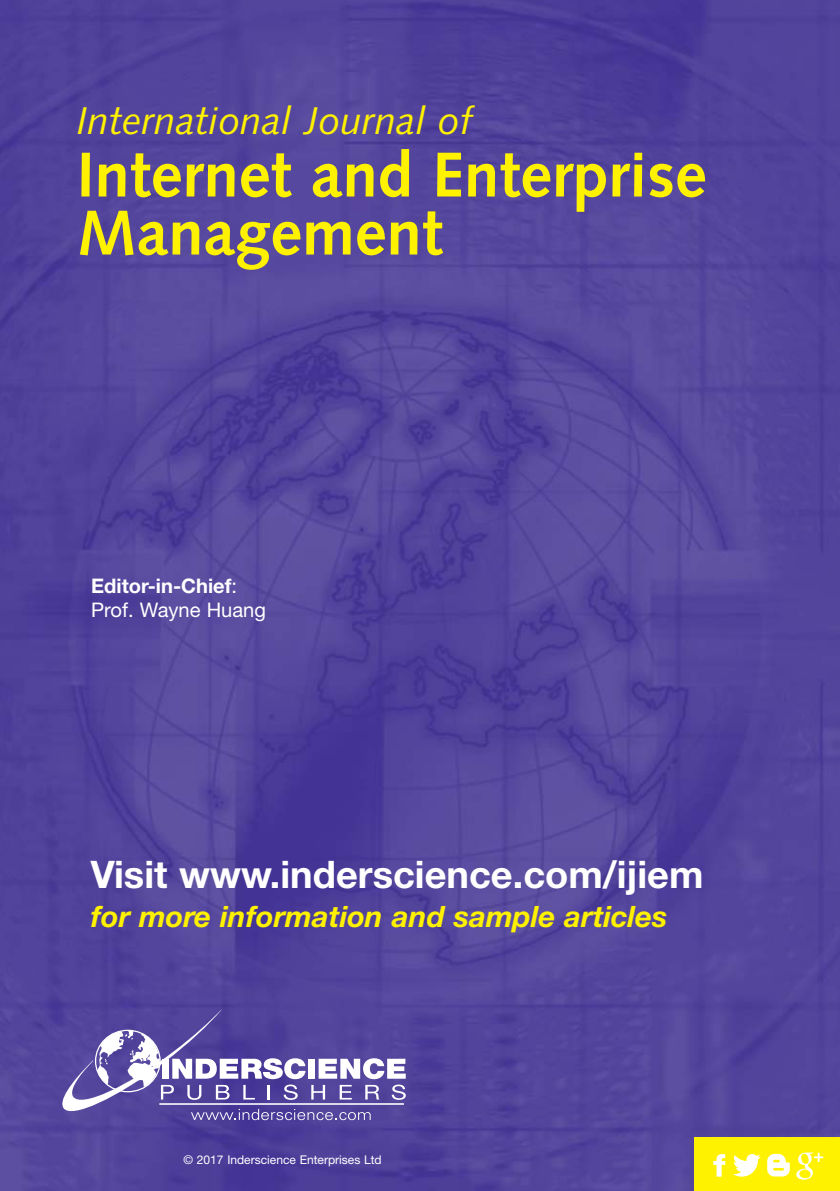
<style>
.page{position:relative;width:840px;height:1191px;background:#fff}
.page>*{position:absolute;margin:0;border:0;box-sizing:border-box;transform-origin:0 0}
.t1{font:700 63.2px/58px "Syntax";color:#fff200}
.t2{font:italic 38.6px "Syntax";color:#fff200}
.t3{font:700 38px "Helvetica Neue";color:#fff}
.t4{font:italic 700 29.4px "Helvetica Neue";color:#fff200}
.t5{font:20px/24.4px "Helvetica Neue";color:#fff}
.t6{font:12px "Helvetica Neue";color:#fff}
.s1{font-weight:700}
</style>
<div class="page">
<img style="left:0;top:0;width:839px;height:1191px">
<svg style="left:62px;top:1009px;width:343px;height:111px;background:#7165ad"></svg>
<div style="left:694px;top:1137px;width:145px;height:54px;background:#fff200"></div>
<svg style="left:713px;top:1154px;width:11px;height:22px"></svg>
<svg style="left:733px;top:1154px;width:27px;height:22px"></svg>
<svg style="left:767px;top:1153px;width:22px;height:23px"></svg>
<svg style="left:796px;top:1152px;width:26px;height:27px"></svg>
<h2 class="t2" style="left:77px;top:104px;width:397px">International Journal of</h2>
<h1 class="t1" style="left:77px;top:150px;width:631px">Internet and Enterprise<br>Management</h1>
<p class="t5" style="left:91px;top:575px;width:176px"><span class="s1">Editor-in-Chief</span>:<br>Prof. Wayne Huang</p>
<p class="t3" style="left:91px;top:860px;width:613px">Visit www.inderscience.com/ijiem</p>
<p class="t4" style="left:91px;top:906px;width:577px">for more information and sample articles</p>
<p class="t6" style="left:183px;top:1155px;width:199px">© 2017 Inderscience Enterprises Ltd</p>
</div>
